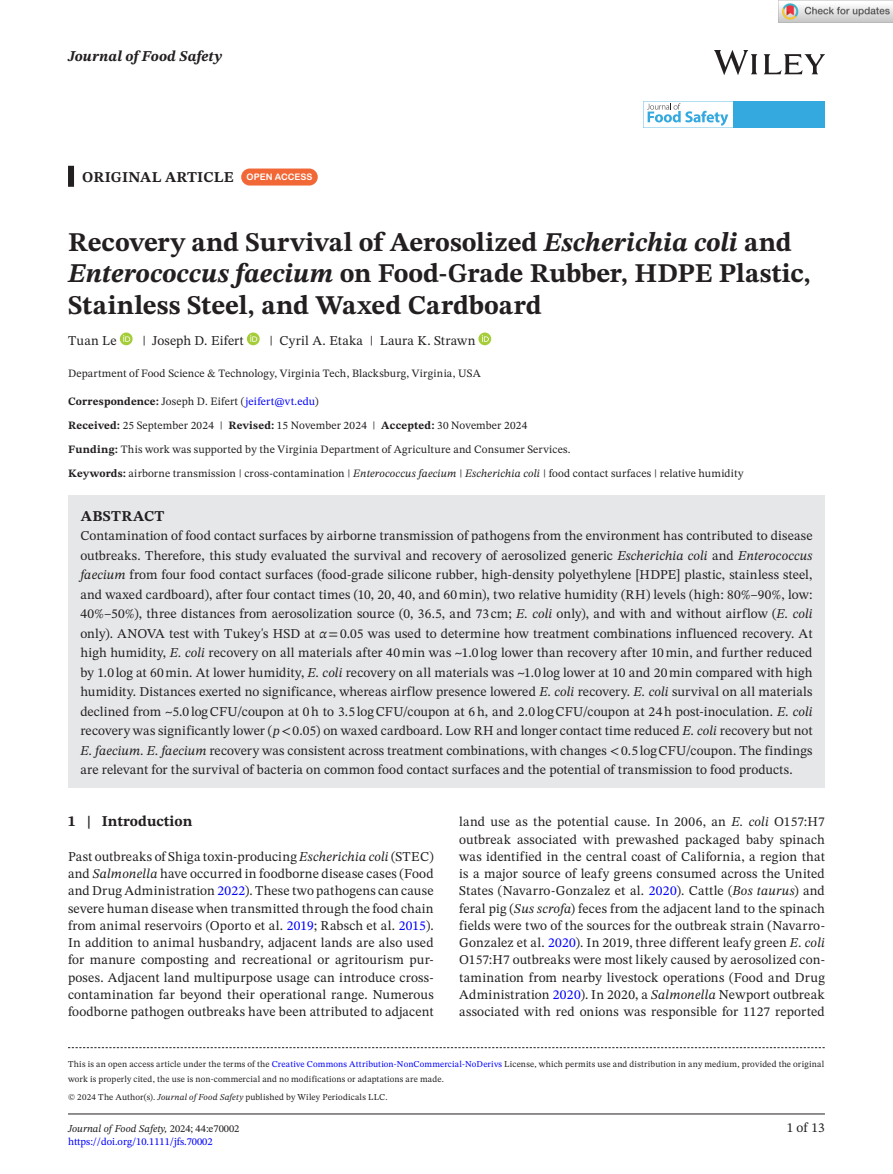
<style>
.page{position:relative;width:893px;height:1174px;background:#fff}
.page>*{position:absolute;margin:0;border:0;box-sizing:border-box;transform-origin:0 0}
.t1{font:700 27px/31.5px "STIX Two Text";color:#231f20}
.t2{font:700 15px "STIX Two Text";letter-spacing:.01em;color:#231f20}
.t3{font:italic 700 15px "STIX Two Text";letter-spacing:.005em;color:#231f20}
.t4{font:13.5px/17.2px "STIX Two Text";letter-spacing:.01em;color:#231f20;text-align:justify}
.t5{font:11.25px/24px "STIX Two Text";letter-spacing:.015em;color:#231f20}
.t6{font:italic 10.5px "STIX Two Text";color:#231f20}
.t7{font:10.5px "STIX Two Text";color:#00f}
.t8{font:9px/15px "STIX Two Text";letter-spacing:.02em;color:#231f20}
.s1{font-family:"Arial Rounded MT Bold";font-weight:400;font-size:9px;color:#fff}
.s2{font-style:italic}
.s3{font-weight:700}
.s4{color:#00f}
.s5{font-style:normal}
</style>
<div class="page">
<hr style="left:68px;top:1113px;width:757px;height:1px;background:#231f20">
<img style="left:714px;top:51px;width:111px;height:23px">
<svg style="left:643px;top:101px;width:182px;height:27px"></svg>
<div style="left:68px;top:166px;width:6px;height:21px;background:#231f20"></div>
<div style="left:68px;top:496px;width:757px;height:42px;background:#e6e7e9"></div>
<div style="left:68px;top:515px;width:757px;height:273px;background:#e6e7e9"></div>
<div style="left:241px;top:168px;width:77px;height:17px;background:#f16736;border-radius:9px"></div>
<svg style="left:120px;top:332px;width:13px;height:13px"></svg>
<svg style="left:123px;top:335px;width:7px;height:7px"></svg>
<svg style="left:247px;top:332px;width:13px;height:13px"></svg>
<svg style="left:250px;top:335px;width:7px;height:7px"></svg>
<svg style="left:478px;top:332px;width:13px;height:13px"></svg>
<svg style="left:482px;top:335px;width:7px;height:7px"></svg>
<svg style="left:68px;top:1047px;width:757px;height:1px"></svg>
<img style="left:779px;top:0;width:114px;height:23px">
<p class="t3" style="left:68px;top:46px;width:156px">Journal of Food Safety</p>
<p class="t2" style="left:82px;top:166px;width:232px">ORIGINAL ARTICLE <span class="s1">OPEN ACCESS</span></p>
<h1 class="t1" style="left:68px;top:227px;width:744px">Recovery and Survival of Aerosolized <span class="s2">Escherichia coli</span> and<br><span class="s2">Enterococcus faecium</span> on Food-Grade Rubber, HDPE Plastic,<br>Stainless Steel, and Waxed Cardboard</h1>
<p class="t4" style="left:68px;top:332px;width:50px">Tuan Le</p>
<p class="t4" style="left:142px;top:332px;width:103px">| Joseph D. Eifert</p>
<p class="t4" style="left:269px;top:332px;width:208px">| Cyril A. Etaka | Laura K. Strawn</p>
<p class="t5" style="left:68px;top:361px;width:414px">Department of Food Science &amp; Technology, Virginia Tech, Blacksburg, Virginia, USA</p>
<p class="t5" style="left:68px;top:389px;width:504px"><span class="s3">Correspondence:</span> Joseph D. Eifert (<span class="s4">jeifert@vt.edu</span>)<br><span class="s3">Received:</span> 25 September 2024 | <span class="s3">Revised:</span> 15 November 2024 | <span class="s3">Accepted:</span> 30 November 2024<br><span class="s3">Funding:</span> This work was supported by the Virginia Department of Agriculture and Consumer Services.</p>
<p class="t5" style="left:68px;top:461px;width:677px"><span class="s3">Keywords:</span> airborne transmission | cross-contamination | <span class="s2">Enterococcus faecium</span> | <span class="s2">Escherichia coli</span> | food contact surfaces | relative humidity</p>
<p class="t2" style="left:81px;top:505px;width:85px">ABSTRACT</p>
<p class="t4" style="left:80px;top:526px;width:734px;line-height:19.5px">Contamination of food contact surfaces by airborne transmission of pathogens from the environment has contributed to disease outbreaks. Therefore, this study evaluated the survival and recovery of aerosolized generic <span class="s2">Escherichia coli</span> and <span class="s2">Enterococcus faecium</span> from four food contact surfaces (food-grade silicone rubber, high-density polyethylene [HDPE] plastic, stainless steel, and waxed cardboard), after four contact times (10, 20, 40, and 60min), two relative humidity (RH) levels (high: 80%–90%, low:<br>40%–50%), three distances from aerosolization source (0, 36.5, and 73cm; <span class="s2">E. coli</span> only), and with and without airflow (<span class="s2">E. coli </span>only). ANOVA test with Tukey's HSD at <span class="s2">α</span>=0.05 was used to determine how treatment combinations influenced recovery. At high humidity, <span class="s2">E. coli</span> recovery on all materials after 40min was ~1.0 log lower than recovery after 10min, and further reduced by 1.0 log at 60min. At lower humidity, <span class="s2">E. coli</span> recovery on all materials was ~1.0 log lower at 10 and 20min compared with high humidity. Distances exerted no significance, whereas airflow presence lowered <span class="s2">E. coli</span> recovery. <span class="s2">E. coli</span> survival on all materials declined from ~5.0 logCFU/coupon at 0h to 3.5 logCFU/coupon at 6h, and 2.0 logCFU/coupon at 24h post-inoculation. <span class="s2">E. coli </span>recovery was significantly lower (<span class="s2">p</span>&lt;0.05) on waxed cardboard. Low RH and longer contact time reduced <span class="s2">E. coli</span> recovery but not <span class="s2">E. faecium. E. faecium</span> recovery was consistent across treatment combinations, with changes &lt;0.5 logCFU/coupon. The findings are relevant for the survival of bacteria on common food contact surfaces and the potential of transmission to food products.</p>
<p class="t2" style="left:68px;top:810px;width:126px">1 | Introduction</p>
<p class="t4" style="left:68px;top:847px;width:367px">Past outbreaks of Shiga toxin-producing <span class="s2">Escherichia coli</span> (STEC) and <span class="s2">Salmonella</span> have occurred in foodborne disease cases (Food and Drug Administration <span class="s4">2022</span>). These two pathogens can cause severe human disease when transmitted through the food chain from animal reservoirs (Oporto et al. <span class="s4">2019</span>; Rabsch et al. <span class="s4">2015</span>).<br>In addition to animal husbandry, adjacent lands are also used for manure composting and recreational or agritourism pur&shy;poses. Adjacent land multipurpose usage can introduce cross&shy;contamination far beyond their operational range. Numerous foodborne pathogen outbreaks have been attributed to adjacent</p>
<p class="t4" style="left:459px;top:813px;width:367px">land use as the potential cause. In 2006, an <span class="s2">E. coli</span> O157:H7 outbreak associated with prewashed packaged baby spinach was identified in the central coast of California, a region that is a major source of leafy greens consumed across the United States (Navarro-Gonzalez et al. <span class="s4">2020</span>). Cattle (<span class="s2">Bos taurus</span>) and feral pig (<span class="s2">Sus scrofa</span>) feces from the adjacent land to the spinach fields were two of the sources for the outbreak strain (Navarro-Gonzalez et al. <span class="s4">2020</span>). In 2019, three different leafy green <span class="s2">E. coli </span>O157:H7 outbreaks were most likely caused by aerosolized con&shy;tamination from nearby livestock operations (Food and Drug Administration <span class="s4">2020</span>). In 2020, a <span class="s2">Salmonella</span> Newport outbreak associated with red onions was responsible for 1127 reported</p>
<p class="t8" style="left:68px;top:1056px;width:758px">This is an open access article under the terms of the <span class="s4">Creative Commons Attribution-NonCommercial-NoDerivs</span> License, which permits use and distribution in any medium, provided the original work is properly cited, the use is non-commercial and no modifications or adaptations are made.</p>
<p class="t8" style="left:68px;top:1089px;width:321px">© 2024 The Author(s). <span class="s2">Journal of Food Safety</span> published by Wiley Periodicals LLC.</p>
<p class="t6" style="left:68px;top:1121px;width:173px">Journal of Food Safety, <span class="s5">2024; 44:e70002</span></p>
<p class="t4" style="left:787px;top:1119px;width:40px">1 of 13</p>
<p class="t7" style="left:68px;top:1134px;width:146px">https://doi.org/10.1111/jfs.70002</p>
</div>
